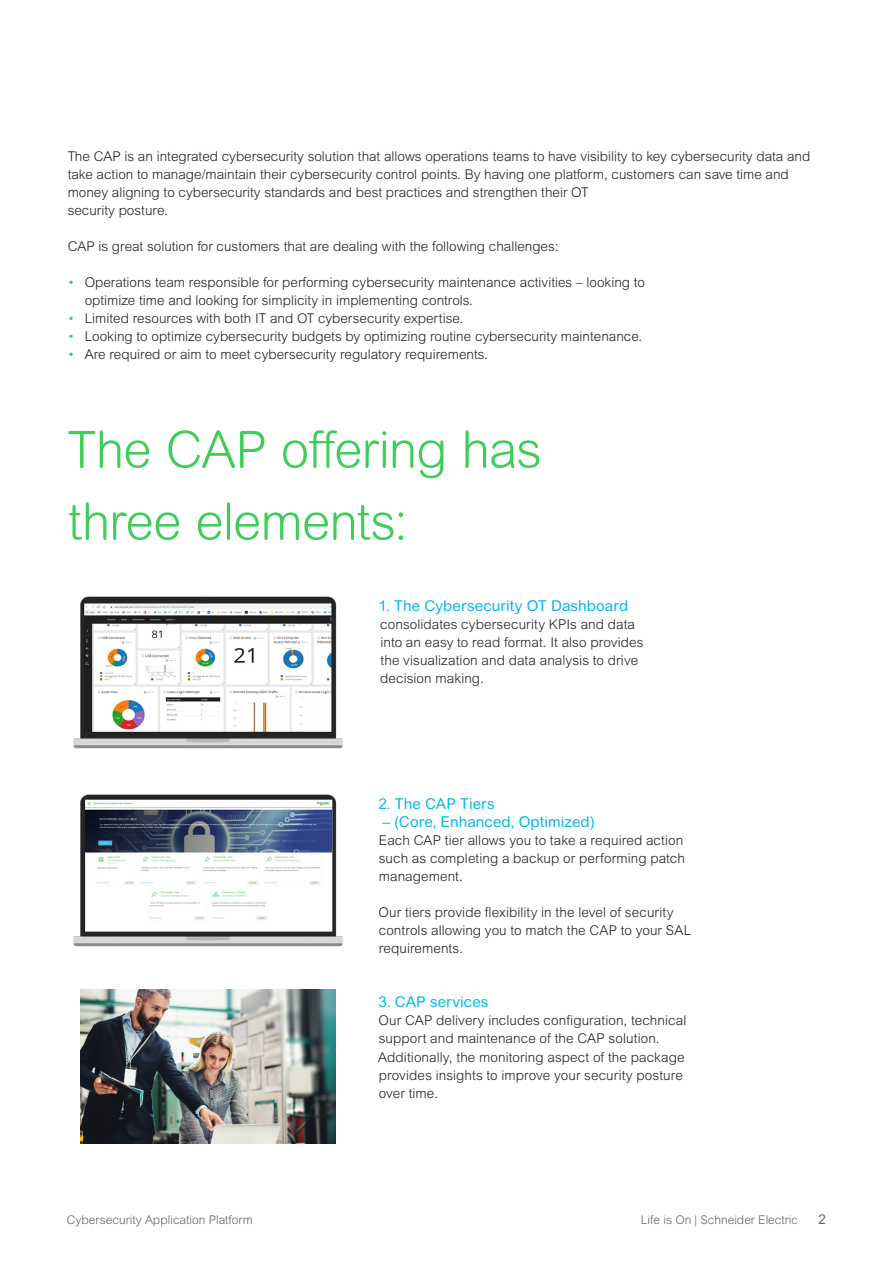
<style>
.page{position:relative;width:893px;height:1263px;background:#fff}
.page>*{position:absolute;margin:0;border:0;box-sizing:border-box;transform-origin:0 0}
.Heading_1{font:300 51px/72px "Arial Rounded MT Pro";letter-spacing:-.015em;color:#3dcd58}
.Heading_2{font:15px "Arial Rounded MT Pro";letter-spacing:.005em;color:#00b6ed}
.Bullet_1{font:300 13.5px/18px "Arial MT Pro";color:#231f20}
.Heading_2-2{font:300 13.5px/18px "Arial MT Pro";letter-spacing:.005em;color:#231f20}
.Body_Text{font:300 13.5px/18px "Arial MT Pro";letter-spacing:.005em;color:#231f20}
.t1{font:13.5px "Arial MT Pro";color:#626469}
.t2{font:300 12px "Arial Rounded MT Pro";color:#626469}
.s1{color:#3dcd58}
</style>
<div class="page">
<img style="left:73px;top:596px;width:270px;height:153px">
<img style="left:73px;top:794px;width:270px;height:153px">
<img style="left:81px;top:989px;width:255px;height:154px">
<p class="Bullet_1" style="left:68px;top:148px;width:744px">The CAP is an integrated cybersecurity solution that allows operations teams to have visibility to key cybersecurity data and take action to manage/maintain their cybersecurity control points. By having one platform, customers can save time and money aligning to cybersecurity standards and best practices and strengthen their OT<br>security posture.</p>
<p class="Bullet_1" style="left:68px;top:238px;width:492px">CAP is great solution for customers that are dealing with the following challenges:</p>
<p class="Bullet_1" style="left:85px;top:274px;width:562px;text-indent:-17px"><span class="s1">•</span> Operations team responsible for performing cybersecurity maintenance activities – looking to optimize time and looking for simplicity in implementing controls.</p>
<p class="Bullet_1" style="left:68px;top:310px;width:397px"><span class="s1">•</span> Limited resources with both IT and OT cybersecurity expertise.</p>
<p class="Bullet_1" style="left:68px;top:328px;width:576px"><span class="s1">•</span> Looking to optimize cybersecurity budgets by optimizing routine cybersecurity maintenance.</p>
<p class="Bullet_1" style="left:68px;top:346px;width:422px"><span class="s1">•</span> Are required or aim to meet cybersecurity regulatory requirements.</p>
<p class="Heading_1" style="left:68px;top:416px;width:475px">The CAP offering has three elements:</p>
<p class="Heading_2" style="left:378px;top:597px;width:251px">1. The Cybersecurity OT Dashboard</p>
<p class="Heading_2-2" style="left:380px;top:616px;width:265px">consolidates cybersecurity KPIs and data into an easy to read format. It also provides the visualization and data analysis to drive decision making.</p>
<p class="Heading_2" style="left:378px;top:795px;width:118px">2. The CAP Tiers</p>
<p class="Heading_2" style="left:383px;top:813px;width:214px">– (Core, Enhanced, Optimized)</p>
<p class="Body_Text" style="left:379px;top:832px;width:308px">Each CAP tier allows you to take a required action such as completing a backup or performing patch management.</p>
<p class="Body_Text" style="left:379px;top:904px;width:314px">Our tiers provide flexibility in the level of security controls allowing you to match the CAP to your SAL requirements.</p>
<p class="Heading_2" style="left:379px;top:993px;width:111px">3. CAP services</p>
<p class="Heading_2-2" style="left:378px;top:1012px;width:310px">Our CAP delivery includes configuration, technical support and maintenance of the CAP solution.<br>Additionally, the monitoring aspect of the package provides insights to improve your security posture over time.</p>
<p class="t2" style="left:67px;top:1212px;width:187px">Cybersecurity Application Platform</p>
<p class="t2" style="left:641px;top:1212px;width:159px">Life is On | Schneider Electric</p>
<p class="t1" style="left:818px;top:1211px;width:9px">2</p>
</div>
